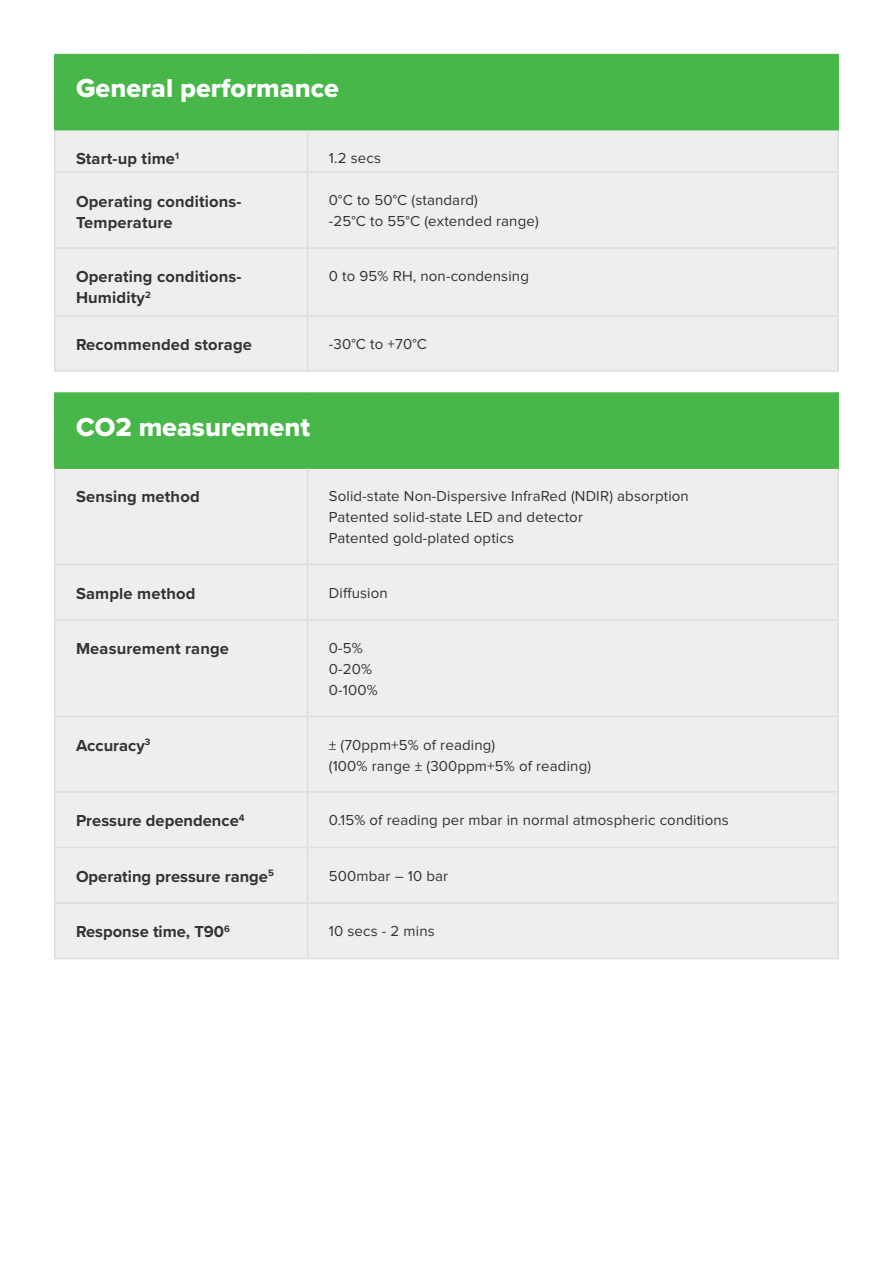
<style>
.page{position:relative;width:893px;height:1263px;background:#fff}
.page>*{position:absolute;margin:0;border:0;box-sizing:border-box;transform-origin:0 0}
.t1{font:27px "Proxima Nova Extrabld";color:#fff}
.t2{font:700 16.5px "Proxima Nova";letter-spacing:.01em;color:#333}
.t3{font:15px "Proxima Nova";letter-spacing:.01em;color:#333}
</style>
<div class="page">
<div style="left:55px;top:55px;width:783px;height:75px;background:#46b748"></div>
<div style="left:56px;top:130px;width:781px;height:240px;background:#eee"></div>
<hr style="left:54px;top:54px;width:254px;height:1px;background:#46b748">
<hr style="left:54px;top:55px;width:2px;height:74px;background:#46b748">
<hr style="left:308px;top:54px;width:531px;height:1px;background:#46b748">
<hr style="left:837px;top:55px;width:2px;height:74px;background:#46b748">
<hr style="left:54px;top:129px;width:254px;height:1px;background:#46b748">
<hr style="left:308px;top:129px;width:531px;height:1px;background:#46b748">
<hr style="left:54px;top:130px;width:2px;height:41px;background:#ddd">
<hr style="left:307px;top:130px;width:1px;height:41px;background:#ddd">
<hr style="left:837px;top:130px;width:2px;height:41px;background:#ddd">
<hr style="left:54px;top:171px;width:254px;height:2px;background:#ddd">
<hr style="left:54px;top:173px;width:2px;height:74px;background:#ddd">
<hr style="left:308px;top:171px;width:531px;height:2px;background:#ddd">
<hr style="left:307px;top:173px;width:1px;height:74px;background:#ddd">
<hr style="left:837px;top:173px;width:2px;height:74px;background:#ddd">
<hr style="left:54px;top:247px;width:254px;height:2px;background:#ddd">
<hr style="left:54px;top:249px;width:2px;height:66px;background:#ddd">
<hr style="left:308px;top:247px;width:531px;height:2px;background:#ddd">
<hr style="left:307px;top:249px;width:1px;height:66px;background:#ddd">
<hr style="left:837px;top:249px;width:2px;height:66px;background:#ddd">
<hr style="left:54px;top:315px;width:254px;height:2px;background:#ddd">
<hr style="left:54px;top:317px;width:2px;height:53px;background:#ddd">
<hr style="left:308px;top:315px;width:531px;height:2px;background:#ddd">
<hr style="left:307px;top:317px;width:1px;height:53px;background:#ddd">
<hr style="left:837px;top:317px;width:2px;height:53px;background:#ddd">
<hr style="left:54px;top:370px;width:254px;height:2px;background:#ddd">
<hr style="left:308px;top:370px;width:531px;height:2px;background:#ddd">
<div style="left:55px;top:393px;width:783px;height:75px;background:#46b748"></div>
<div style="left:56px;top:469px;width:781px;height:489px;background:#eee"></div>
<hr style="left:54px;top:392px;width:254px;height:2px;background:#46b748">
<hr style="left:54px;top:394px;width:2px;height:73px;background:#46b748">
<hr style="left:308px;top:392px;width:531px;height:2px;background:#46b748">
<hr style="left:837px;top:394px;width:2px;height:73px;background:#46b748">
<hr style="left:54px;top:467px;width:254px;height:2px;background:#46b748">
<hr style="left:308px;top:467px;width:531px;height:2px;background:#46b748">
<hr style="left:54px;top:469px;width:2px;height:95px;background:#ddd">
<hr style="left:307px;top:469px;width:1px;height:95px;background:#ddd">
<hr style="left:837px;top:469px;width:2px;height:95px;background:#ddd">
<hr style="left:54px;top:564px;width:254px;height:1px;background:#ddd">
<hr style="left:54px;top:565px;width:2px;height:54px;background:#ddd">
<hr style="left:308px;top:564px;width:531px;height:1px;background:#ddd">
<hr style="left:307px;top:565px;width:1px;height:54px;background:#ddd">
<hr style="left:837px;top:565px;width:2px;height:54px;background:#ddd">
<hr style="left:54px;top:619px;width:254px;height:2px;background:#ddd">
<hr style="left:54px;top:621px;width:2px;height:95px;background:#ddd">
<hr style="left:308px;top:619px;width:531px;height:2px;background:#ddd">
<hr style="left:307px;top:621px;width:1px;height:95px;background:#ddd">
<hr style="left:837px;top:621px;width:2px;height:95px;background:#ddd">
<hr style="left:54px;top:716px;width:254px;height:1px;background:#ddd">
<hr style="left:54px;top:717px;width:2px;height:74px;background:#ddd">
<hr style="left:308px;top:716px;width:531px;height:1px;background:#ddd">
<hr style="left:307px;top:717px;width:1px;height:74px;background:#ddd">
<hr style="left:837px;top:717px;width:2px;height:74px;background:#ddd">
<hr style="left:54px;top:791px;width:254px;height:1px;background:#ddd">
<hr style="left:54px;top:792px;width:2px;height:55px;background:#ddd">
<hr style="left:308px;top:791px;width:531px;height:1px;background:#ddd">
<hr style="left:307px;top:792px;width:1px;height:55px;background:#ddd">
<hr style="left:837px;top:792px;width:2px;height:55px;background:#ddd">
<hr style="left:54px;top:847px;width:254px;height:1px;background:#ddd">
<hr style="left:54px;top:848px;width:2px;height:54px;background:#ddd">
<hr style="left:308px;top:847px;width:531px;height:1px;background:#ddd">
<hr style="left:307px;top:848px;width:1px;height:54px;background:#ddd">
<hr style="left:837px;top:848px;width:2px;height:54px;background:#ddd">
<hr style="left:54px;top:902px;width:254px;height:2px;background:#ddd">
<hr style="left:54px;top:904px;width:2px;height:54px;background:#ddd">
<hr style="left:308px;top:902px;width:531px;height:2px;background:#ddd">
<hr style="left:307px;top:904px;width:1px;height:54px;background:#ddd">
<hr style="left:837px;top:904px;width:2px;height:54px;background:#ddd">
<hr style="left:54px;top:958px;width:254px;height:1px;background:#ddd">
<hr style="left:308px;top:958px;width:531px;height:1px;background:#ddd">
<p class="t1" style="left:76px;top:68px;width:264px">General performance</p>
<p class="t2" style="left:76px;top:146px;width:105px">Start-up time<sup>1</sup></p>
<p class="t3" style="left:329px;top:151px;width:54px">1.2 secs</p>
<p class="t2" style="left:76px;top:189px;width:167px">Operating conditions-</p>
<p class="t2" style="left:76px;top:210px;width:98px">Temperature</p>
<p class="t3" style="left:329px;top:193px;width:151px">0°C to 50°C (standard)</p>
<p class="t3" style="left:329px;top:214px;width:211px">-25°C to 55°C (extended range)</p>
<p class="t2" style="left:76px;top:265px;width:167px">Operating conditions-</p>
<p class="t2" style="left:76px;top:286px;width:76px">Humidity<sup>2</sup></p>
<p class="t3" style="left:329px;top:269px;width:202px">0 to 95% RH, non-condensing</p>
<p class="t2" style="left:76px;top:333px;width:177px">Recommended storage</p>
<p class="t3" style="left:329px;top:337px;width:100px">-30°C to +70°C</p>
<p class="t1" style="left:76px;top:406px;width:236px">CO2 measurement</p>
<p class="t2" style="left:76px;top:485px;width:125px">Sensing method</p>
<p class="t3" style="left:329px;top:489px;width:362px">Solid-state Non-Dispersive InfraRed (NDIR) absorption</p>
<p class="t3" style="left:329px;top:510px;width:256px">Patented solid-state LED and detector</p>
<p class="t3" style="left:329px;top:531px;width:187px">Patented gold-plated optics</p>
<p class="t2" style="left:76px;top:581px;width:121px">Sample method</p>
<p class="t3" style="left:329px;top:586px;width:60px">Diffusion</p>
<p class="t2" style="left:76px;top:636px;width:155px">Measurement range</p>
<p class="t3" style="left:329px;top:641px;width:35px">0-5%</p>
<p class="t3" style="left:329px;top:662px;width:45px">0-20%</p>
<p class="t3" style="left:329px;top:683px;width:50px">0-100%</p>
<p class="t2" style="left:76px;top:733px;width:76px">Accuracy<sup>3</sup></p>
<p class="t3" style="left:329px;top:738px;width:168px">± (70ppm+5% of reading)</p>
<p class="t3" style="left:329px;top:759px;width:264px">(100% range ± (300ppm+5% of reading)</p>
<p class="t2" style="left:76px;top:808px;width:170px">Pressure dependence<sup>4</sup></p>
<p class="t3" style="left:329px;top:813px;width:402px">0.15% of reading per mbar in normal atmospheric conditions</p>
<p class="t2" style="left:76px;top:864px;width:199px">Operating pressure range<sup>5</sup></p>
<p class="t3" style="left:329px;top:869px;width:121px">500mbar – 10 bar</p>
<p class="t2" style="left:76px;top:919px;width:156px">Response time, T90<sup>6</sup></p>
<p class="t3" style="left:329px;top:924px;width:107px">10 secs - 2 mins</p>
</div>
